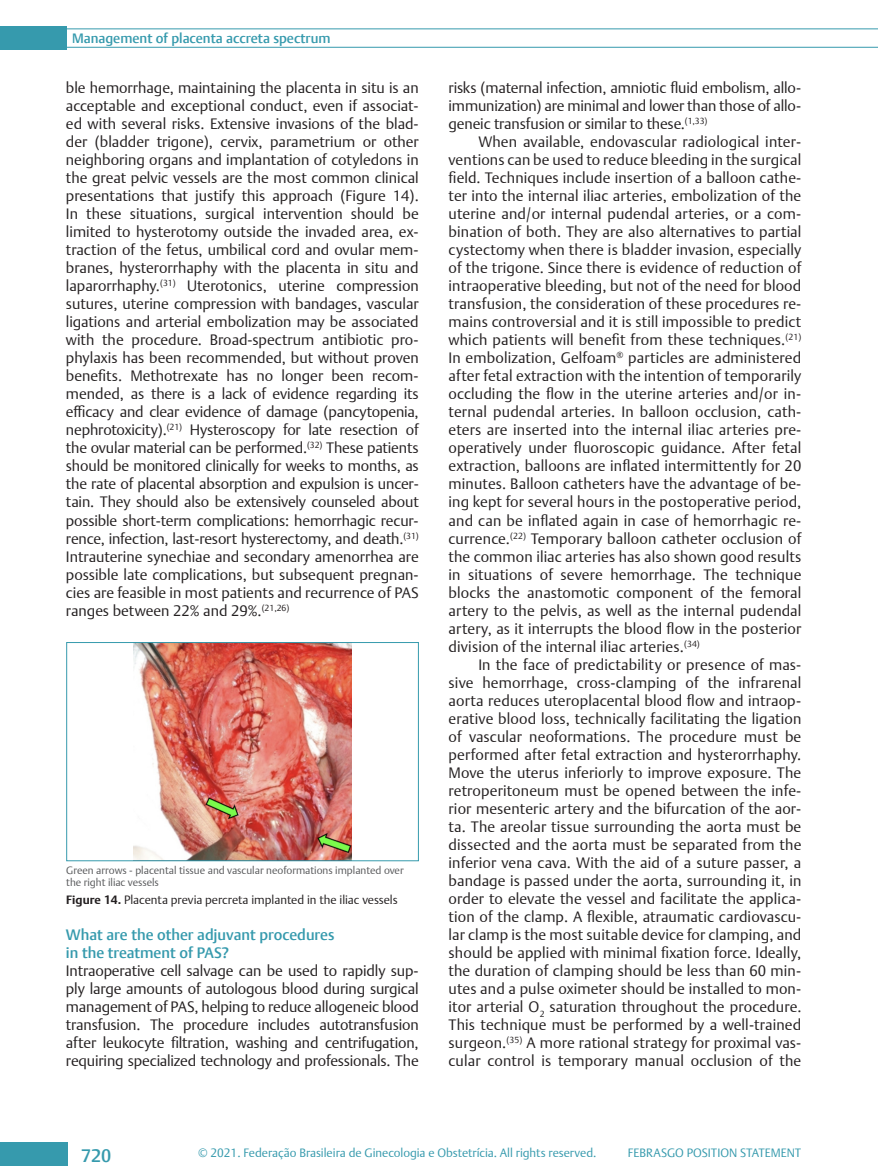
<style>
.page{position:relative;width:878px;height:1175px;background:#fff}
.page>*{position:absolute;margin:0;border:0;box-sizing:border-box;transform-origin:0 0}
.t1{font:500 18px "Thieme Argo 2011";color:#369aad}
.t2{font:300 15px/18px "Thieme Argo 2011";color:#231f20;text-align:justify}
.t3{font:500 15px/18px "Thieme Argo 2011";color:#369aad}
.t4{font:500 13.5px "Thieme Argo 2011";color:#369aad}
.t5{font:300 12px "Thieme Argo 2011";color:#369aad}
.t6{font:300 12px "Thieme Argo 2011";color:#231f20}
.t7{font:300 10.5px/12px "Thieme Argo 2011";color:#57585a}
.s1{font-weight:700}
</style>
<div class="page">
<div style="left:0;top:1142px;width:68px;height:23px;background:#369aad"></div>
<hr style="left:67px;top:47px;width:811px;height:1px;background:#369aad">
<hr style="left:67px;top:28px;width:811px;height:1px;background:#369aad">
<div style="left:0;top:26px;width:66px;height:24px;background:#369aad"></div>
<img style="left:133px;top:644px;width:219px;height:215px">
<div style="left:66px;top:642px;width:353px;height:219px;border:1px solid #369aad"></div>
<p class="t4" style="left:72px;top:29px;width:260px">Management of placenta accreta spectrum</p>
<p class="t2" style="left:66px;top:79px;width:354px">ble hemorrhage, maintaining the placenta in situ is an acceptable and exceptional conduct, even if associat&shy;ed with several risks. Extensive invasions of the blad&shy;der (bladder trigone), cervix, parametrium or other neighboring organs and implantation of cotyledons in the great pelvic vessels are the most common clinical presentations that justify this approach (Figure 14).<br>In these situations, surgical intervention should be limited to hysterotomy outside the invaded area, ex&shy;traction of the fetus, umbilical cord and ovular mem&shy;branes, hysterorrhaphy with the placenta in situ and laparorrhaphy.<sup>(31)</sup> Uterotonics, uterine compression sutures, uterine compression with bandages, vascular ligations and arterial embolization may be associated with the procedure. Broad-spectrum antibiotic pro&shy;phylaxis has been recommended, but without proven benefits. Methotrexate has no longer been recom&shy;mended, as there is a lack of evidence regarding its efficacy and clear evidence of damage (pancytopenia, nephrotoxicity).<sup>(21)</sup> Hysteroscopy for late resection of the ovular material can be performed.<sup>(32)</sup> These patients should be monitored clinically for weeks to months, as the rate of placental absorption and expulsion is uncer&shy;tain. They should also be extensively counseled about possible short-term complications: hemorrhagic recur&shy;rence, infection, last-resort hysterectomy, and death.<sup>(31)<br></sup>Intrauterine synechiae and secondary amenorrhea are possible late complications, but subsequent pregnan&shy;cies are feasible in most patients and recurrence of PAS ranges between 22% and 29%.<sup>(21,26)</sup></p>
<p class="t2" style="left:448px;top:79px;width:354px">risks (maternal infection, amniotic fluid embolism, allo&shy;immunization) are minimal and lower than those of allo&shy;geneic transfusion or similar to these.<sup>(1,33)</sup></p>
<p class="t2" style="left:448px;top:133px;width:354px;text-indent:30px">When available, endovascular radiological inter&shy;ventions can be used to reduce bleeding in the surgical field. Techniques include insertion of a balloon cathe&shy;ter into the internal iliac arteries, embolization of the uterine and/or internal pudendal arteries, or a com&shy;bination of both. They are also alternatives to partial cystectomy when there is bladder invasion, especially of the trigone. Since there is evidence of reduction of intraoperative bleeding, but not of the need for blood transfusion, the consideration of these procedures re&shy;mains controversial and it is still impossible to predict which patients will benefit from these techniques.<sup>(21)<br></sup>In embolization, Gelfoam<sup>®</sup> particles are administered after fetal extraction with the intention of temporarily occluding the flow in the uterine arteries and/or in&shy;ternal pudendal arteries. In balloon occlusion, cath&shy;eters are inserted into the internal iliac arteries pre&shy;operatively under fluoroscopic guidance. After fetal extraction, balloons are inflated intermittently for 20 minutes. Balloon catheters have the advantage of be&shy;ing kept for several hours in the postoperative period, and can be inflated again in case of hemorrhagic re&shy;currence.<sup>(22)</sup> Temporary balloon catheter occlusion of the common iliac arteries has also shown good results in situations of severe hemorrhage. The technique blocks the anastomotic component of the femoral artery to the pelvis, as well as the internal pudendal artery, as it interrupts the blood flow in the posterior division of the internal iliac arteries.<sup>(34)</sup></p>
<p class="t2" style="left:448px;top:655px;width:354px;text-indent:30px">In the face of predictability or presence of mas&shy;sive hemorrhage, cross-clamping of the infrarenal aorta reduces uteroplacental blood flow and intraop&shy;erative blood loss, technically facilitating the ligation of vascular neoformations. The procedure must be performed after fetal extraction and hysterorrhaphy.<br>Move the uterus inferiorly to improve exposure. The retroperitoneum must be opened between the infe&shy;rior mesenteric artery and the bifurcation of the aor&shy;ta. The areolar tissue surrounding the aorta must be dissected and the aorta must be separated from the inferior vena cava. With the aid of a suture passer, a bandage is passed under the aorta, surrounding it, in order to elevate the vessel and facilitate the applica&shy;tion of the clamp. A flexible, atraumatic cardiovascu&shy;lar clamp is the most suitable device for clamping, and should be applied with minimal fixation force. Ideally, the duration of clamping should be less than 60 min&shy;utes and a pulse oximeter should be installed to mon&shy;itor arterial O<sub>2</sub> saturation throughout the procedure.<br>This technique must be performed by a well-trained surgeon.<sup>(35)</sup> A more rational strategy for proximal vas&shy;cular control is temporary manual occlusion of the</p>
<p class="t7" style="left:66px;top:863px;width:339px">Green arrows - placental tissue and vascular neoformations implanted over the right iliac vessels</p>
<p class="t6" style="left:66px;top:891px;width:333px"><span class="s1">Figure 14.</span> Placenta previa percreta implanted in the iliac vessels</p>
<p class="t3" style="left:66px;top:925px;width:270px">What are the other adjuvant procedures in the treatment of PAS?</p>
<p class="t2" style="left:66px;top:961px;width:354px">Intraoperative cell salvage can be used to rapidly sup&shy;ply large amounts of autologous blood during surgical management of PAS, helping to reduce allogeneic blood transfusion. The procedure includes autotransfusion after leukocyte filtration, washing and centrifugation, requiring specialized technology and professionals. The</p>
<p class="t1" style="left:81px;top:1143px;width:32px">720</p>
<p class="t5" style="left:198px;top:1144px;width:400px">© 2021. Federação Brasileira de Ginecologia e Obstetrícia. All rights reserved.</p>
<p class="t5" style="left:627px;top:1145px;width:175px">FEBRASGO POSITION STATEMENT</p>
</div>
